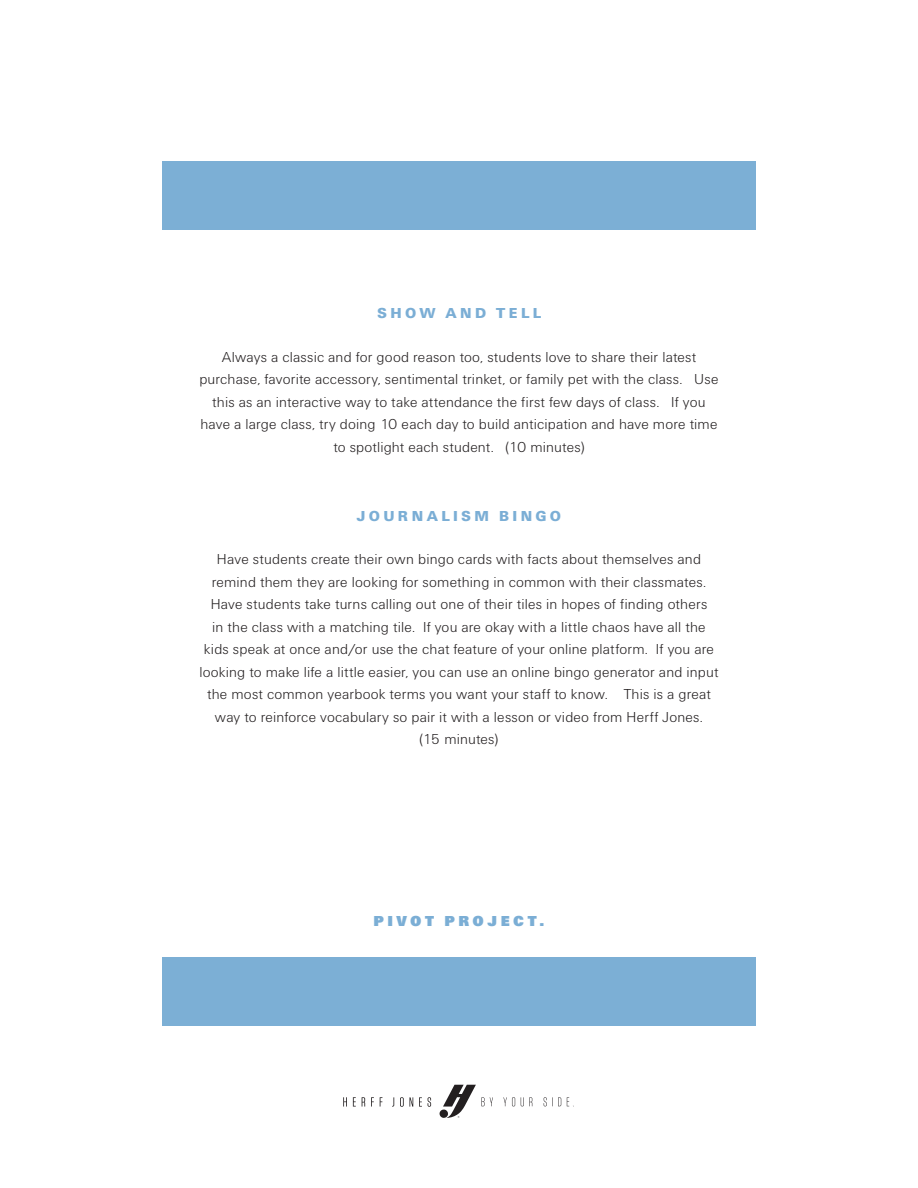
<style>
.page{position:relative;width:918px;height:1188px;background:#fff}
.page>*{position:absolute;margin:0;border:0;box-sizing:border-box;transform-origin:0 0}
.t1{font:300 15px/22.5px "AHJ Urbano";letter-spacing:.01em;color:#231f20;text-align:center}
.t2{font:900 15px "AHJ Urbano";letter-spacing:.225em;color:#7baed5}
.t3{font:900 15px "AHJ Urbano";letter-spacing:.22em;color:#7baed5}
</style>
<div class="page">
<svg style="left:343px;top:1085px;width:231px;height:33px"></svg>
<div style="left:162px;top:958px;width:593px;height:68px;background:#7cafd5"></div>
<div style="left:162px;top:161px;width:593px;height:69px;background:#7cafd5"></div>
<p class="t2" style="left:377px;top:305px;width:165px">SHOW AND TELL</p>
<p class="t1" style="left:199px;top:346px;width:521px">Always a classic and for good reason too, students love to share their latest purchase, favorite accessory, sentimental trinket, or family pet with the class. Use this as an interactive way to take attendance the first few days of class. If you have a large class, try doing 10 each day to build anticipation and have more time to spotlight each student. (10 minutes)</p>
<p class="t2" style="left:357px;top:507px;width:206px">JOURNALISM BINGO</p>
<p class="t1" style="left:199px;top:548px;width:521px">Have students create their own bingo cards with facts about themselves and remind them they are looking for something in common with their classmates.<br>Have students take turns calling out one of their tiles in hopes of finding others<br>in the class with a matching tile. If you are okay with a little chaos have all the kids speak at once and/or use the chat feature of your online platform. If you are looking to make life a little easier, you can use an online bingo generator and input the most common yearbook terms you want your staff to know. This is a great way to reinforce vocabulary so pair it with a lesson or video from Herff Jones.<br>(15 minutes)</p>
<p class="t3" style="left:374px;top:912px;width:172px">PIVOT PROJECT.</p>
</div>
